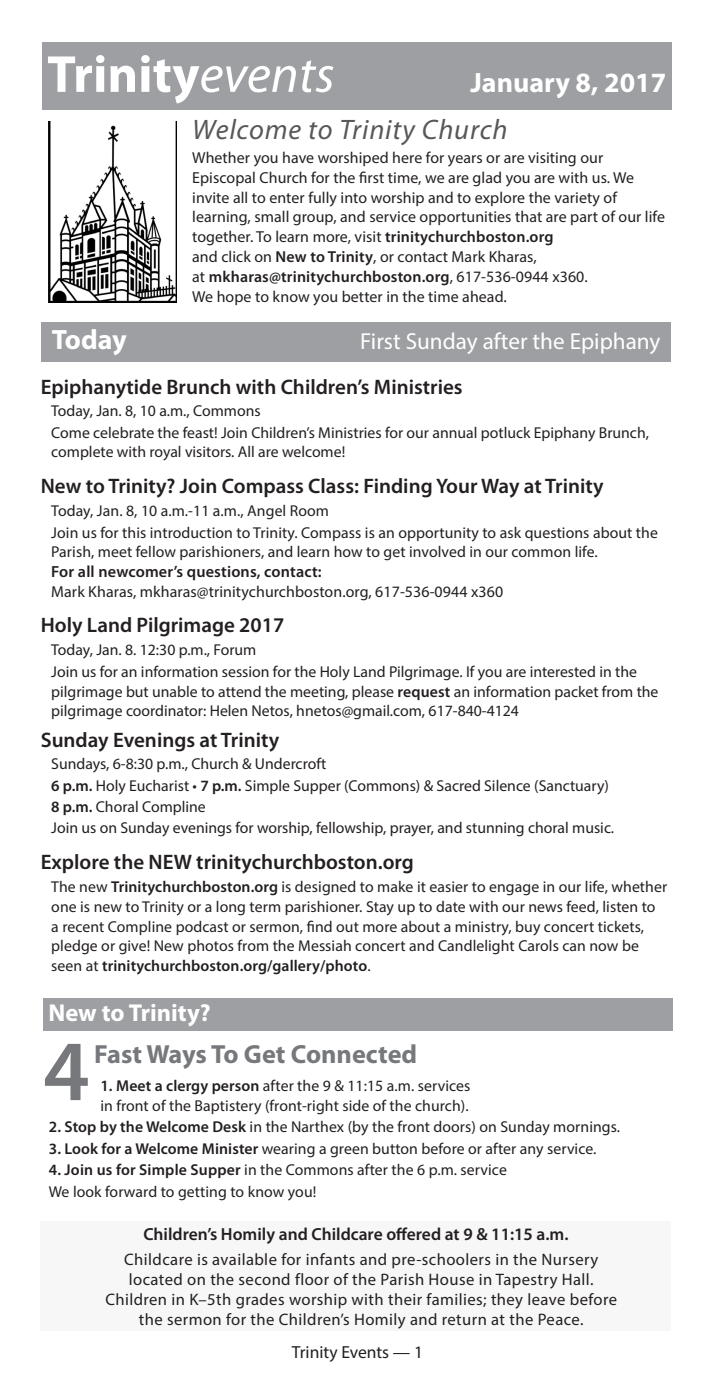
<style>
.page{position:relative;width:714px;height:1386px;background:#fff}
.page>*{position:absolute;margin:0;border:0;box-sizing:border-box;transform-origin:0 0}
.Pullquote_text_Newsl{font:600 86.62px "Myriad Pro";color:#76787b}
.Event_Section_Header{font:700 52.5px "Myriad Pro";color:#fff}
.Event_Section_Header-2{font:italic 28.35px "Myriad Pro";letter-spacing:.03em;color:#57585a}
.Event_Section_Header-3{font:700 28px "Myriad Pro";color:#fff}
.Event_Title_Myriad{font:700 26.25px "Myriad Pro";color:#76787b}
.Event_Section_Header-4{font:700 24.5px "Myriad Pro";color:#fff}
.Event_Section_Header-5{font:23.1px "Myriad Pro";color:#fff}
.Event_Title_Myriad-2{font:600 21px "Myriad Pro";color:#231f20}
.Event_Title_Myriad_F{font:600 21px "Myriad Pro";color:#231f20}
.Event_Title_Myriad-3{font:600 17.5px "Myriad Pro";color:#231f20}
.t1{font:17.5px "Myriad Pro";color:#231f20}
.Body_Copy_Myriad{font:16.62px/19.9px "Myriad Pro";letter-spacing:.025em;color:#231f20;text-align:center}
.Contact_Myriad{font:600 16.1px "Myriad Pro";letter-spacing:.01em;color:#231f20}
.Body_Copy_Myriad-2{font:15.92px/19.9px "Myriad Pro";letter-spacing:.005em;color:#231f20}
.Contact_Myriad-2{font:15.92px "Myriad Pro";letter-spacing:.005em;color:#231f20}
.Body_Copy_Myriad-3{font:15.75px/19.6px "Myriad Pro";color:#231f20}
.Event_Date_Time_Myri{font:15.75px "Myriad Pro";color:#231f20}
.s1{font-weight:400;font-style:italic}
.s2{font-weight:600}
</style>
<div class="page">
<div style="left:42px;top:42px;width:629px;height:67px;background:#9d9fa2"></div>
<div style="left:41px;top:323px;width:630px;height:39px;background:#9d9fa2"></div>
<img style="left:49px;top:122px;width:127px;height:180px">
<div style="left:41px;top:1221px;width:630px;height:110px;background:#f7f7f8"></div>
<div style="left:43px;top:998px;width:630px;height:32px;background:#9d9fa2"></div>
<p class="Event_Section_Header" style="left:47px;top:40px;width:289px">Trinity<span class="s1">events</span></p>
<p class="Event_Section_Header-3" style="left:470px;top:64px;width:197px">January 8, 2017</p>
<p class="Event_Section_Header-2" style="left:192px;top:112px;width:317px">Welcome to Trinity Church</p>
<p class="Body_Copy_Myriad-2" style="left:192px;top:147px;width:474px">Whether you have worshiped here for years or are visiting our Episcopal Church for the first time, we are glad you are with us. We invite all to enter fully into worship and to explore the variety of learning, small group, and service opportunities that are part of our life together. To learn more, visit <span class="s2">trinitychurchboston.org<br></span>and click on <span class="s2">New to Trinity</span>, or contact Mark Kharas,<br>at <span class="s2">mkharas@trinitychurchboston.org</span>, 617-536-0944 x360.<br>We hope to know you better in the time ahead.</p>
<p class="Event_Section_Header-3" style="left:52px;top:321px;width:77px">Today</p>
<p class="Event_Section_Header-5" style="left:360px;top:327px;width:302px">First Sunday after the Epiphany</p>
<p class="Event_Title_Myriad-2" style="left:41px;top:373px;width:423px">Epiphanytide Brunch with Children’s Ministries</p>
<p class="Event_Date_Time_Myri" style="left:51px;top:401px;width:211px">Today, Jan. 8, 10 a.m., Commons</p>
<p class="Body_Copy_Myriad-3" style="left:51px;top:422px;width:599px">Come celebrate the feast! Join Children’s Ministries for our annual potluck Epiphany Brunch, complete with royal visitors. All are welcome!</p>
<p class="Event_Title_Myriad-2" style="left:41px;top:473px;width:564px">New to Trinity? Join Compass Class: Finding Your Way at Trinity</p>
<p class="Body_Copy_Myriad-3" style="left:51px;top:501px;width:279px">Today, Jan. 8, 10 a.m.-11 a.m., Angel Room</p>
<p class="Body_Copy_Myriad-3" style="left:51px;top:522px;width:608px">Join us for this introduction to Trinity. Compass is an opportunity to ask questions about the<br>Parish, meet fellow parishioners, and learn how to get involved in our common life.</p>
<p class="Contact_Myriad" style="left:51px;top:561px;width:272px">For all newcomer’s questions, contact:</p>
<p class="Contact_Myriad-2" style="left:51px;top:581px;width:453px">Mark Kharas, mkharas@trinitychurchboston.org, 617-536-0944 x360</p>
<p class="Event_Title_Myriad-2" style="left:41px;top:612px;width:245px">Holy Land Pilgrimage 2017</p>
<p class="Body_Copy_Myriad-3" style="left:51px;top:640px;width:207px">Today, Jan. 8. 12:30 p.m., Forum</p>
<p class="Body_Copy_Myriad-3" style="left:51px;top:662px;width:609px">Join us for an information session for the Holy Land Pilgrimage. If you are interested in the pilgrimage but unable to attend the meeting, please <span class="s2">request</span> an information packet from the pilgrimage coordinator: Helen Netos, hnetos@gmail.com, 617-840-4124</p>
<p class="Event_Title_Myriad_F" style="left:41px;top:726px;width:240px">Sunday Evenings at Trinity</p>
<p class="Event_Date_Time_Myri" style="left:51px;top:754px;width:277px">Sundays, 6-8:30 p.m., Church &amp; Undercroft</p>
<p class="Body_Copy_Myriad-3" style="left:51px;top:775px;width:559px"><span class="s2">6 p.m.</span> Holy Eucharist • <span class="s2">7 p.m.</span> Simple Supper (Commons) &amp; Sacred Silence (Sanctuary)</p>
<p class="Body_Copy_Myriad-3" style="left:51px;top:797px;width:156px"><span class="s2">8 p.m.</span> Choral Compline</p>
<p class="Body_Copy_Myriad-3" style="left:51px;top:818px;width:564px">Join us on Sunday evenings for worship, fellowship, prayer, and stunning choral music.</p>
<p class="Event_Title_Myriad-2" style="left:41px;top:849px;width:375px">Explore the NEW trinitychurchboston.org</p>
<p class="Body_Copy_Myriad-3" style="left:51px;top:877px;width:617px">The new <span class="s2">Trinitychurchboston.org</span> is designed to make it easier to engage in our life, whether one is new to Trinity or a long term parishioner. Stay up to date with our news feed, listen to<br>a recent Compline podcast or sermon, find out more about a ministry, buy concert tickets, pledge or give! New photos from the Messiah concert and Candlelight Carols can now be seen at <span class="s2">trinitychurchboston.org/gallery/photo</span>.</p>
<p class="Event_Section_Header-4" style="left:49px;top:997px;width:164px">New to Trinity?</p>
<p class="Pullquote_text_Newsl" style="left:43px;top:1016px;width:48px">4</p>
<p class="Event_Title_Myriad" style="left:94px;top:1037px;width:324px">Fast Ways To Get Connected</p>
<p class="Body_Copy_Myriad-3" style="left:100px;top:1076px;width:371px"><span class="s2">1. Meet a clergy person</span> after the 9 &amp; 11:15 a.m. services in front of the Baptistery (front-right side of the church).</p>
<p class="Body_Copy_Myriad-3" style="left:49px;top:1117px;width:573px"><span class="s2">2. Stop by the Welcome Desk</span> in the Narthex (by the front doors) on Sunday mornings.</p>
<p class="Body_Copy_Myriad-3" style="left:49px;top:1138px;width:549px"><span class="s2">3. Look for a Welcome Minister</span> wearing a green button before or after any service.</p>
<p class="Body_Copy_Myriad-3" style="left:49px;top:1160px;width:460px"><span class="s2">4. Join us for Simple Supper</span> in the Commons after the 6 p.m. service</p>
<p class="Body_Copy_Myriad-3" style="left:49px;top:1181px;width:269px">We look forward to getting to know you!</p>
<p class="Event_Title_Myriad-3" style="left:143px;top:1223px;width:427px">Children’s Homily and Childcare offered at 9 &amp; 11:15 a.m.</p>
<p class="Body_Copy_Myriad" style="left:105px;top:1249px;width:513px">Childcare is available for infants and pre-schoolers in the Nursery located on the second floor of the Parish House in Tapestry Hall.<br>Children in K–5th grades worship with their families; they leave before the sermon for the Children’s Homily and return at the Peace.</p>
<p class="t1" style="left:292px;top:1341px;width:133px">Trinity Events — 1</p>
</div>
